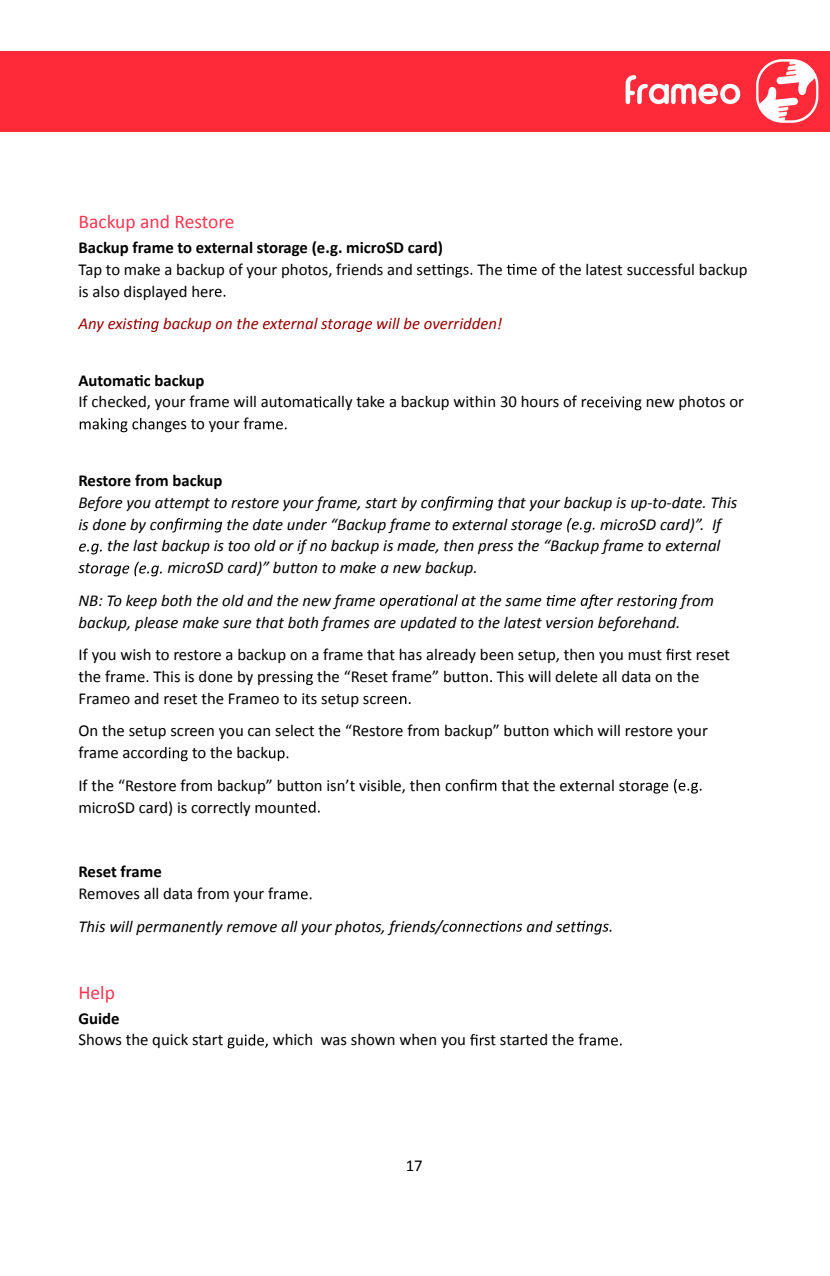
<style>
.page{position:relative;width:830px;height:1276px;background:#fff}
.page>*{position:absolute;margin:0;border:0;box-sizing:border-box;transform-origin:0 0}
.t1{font:19.57px "Calibri";color:#ff3653}
.t2{font:16.65px/32.4px "Calibri";color:#000}
.t3{font:italic 16.65px/21.8px "Calibri";color:#000;text-align:right}
.t4{font:700 16.65px "Calibri";color:#000}
.t5{font:italic 16.65px "Calibri";color:#980000}
</style>
<div class="page">
<svg style="left:437px;top:264px;width:35px;height:14px"></svg>
<svg style="left:506px;top:264px;width:30px;height:11px"></svg>
<svg style="left:215px;top:289px;width:10px;height:8px"></svg>
<svg style="left:134px;top:318px;width:25px;height:14px"></svg>
<svg style="left:333px;top:321px;width:39px;height:11px"></svg>
<svg style="left:134px;top:375px;width:16px;height:11px"></svg>
<svg style="left:313px;top:396px;width:16px;height:11px"></svg>
<svg style="left:587px;top:396px;width:54px;height:14px"></svg>
<svg style="left:80px;top:418px;width:92px;height:14px"></svg>
<svg style="left:254px;top:421px;width:32px;height:8px"></svg>
<svg style="left:428px;top:496px;width:65px;height:14px"></svg>
<svg style="left:157px;top:518px;width:65px;height:14px"></svg>
<svg style="left:523px;top:521px;width:38px;height:11px"></svg>
<svg style="left:567px;top:518px;width:27px;height:14px"></svg>
<svg style="left:79px;top:543px;width:23px;height:11px"></svg>
<svg style="left:91px;top:562px;width:71px;height:14px"></svg>
<svg style="left:380px;top:594px;width:77px;height:15px"></svg>
<svg style="left:546px;top:594px;width:52px;height:15px"></svg>
<svg style="left:642px;top:595px;width:34px;height:14px"></svg>
<svg style="left:666px;top:648px;width:13px;height:12px"></svg>
<svg style="left:116px;top:674px;width:32px;height:8px"></svg>
<svg style="left:272px;top:671px;width:41px;height:14px"></svg>
<svg style="left:472px;top:674px;width:19px;height:8px"></svg>
<svg style="left:383px;top:696px;width:27px;height:8px"></svg>
<svg style="left:160px;top:747px;width:28px;height:14px"></svg>
<svg style="left:269px;top:750px;width:19px;height:11px"></svg>
<svg style="left:469px;top:779px;width:27px;height:11px"></svg>
<svg style="left:645px;top:782px;width:15px;height:11px"></svg>
<svg style="left:673px;top:779px;width:28px;height:14px"></svg>
<svg style="left:300px;top:801px;width:19px;height:11px"></svg>
<svg style="left:279px;top:891px;width:32px;height:8px"></svg>
<svg style="left:449px;top:920px;width:73px;height:11px"></svg>
<svg style="left:576px;top:920px;width:35px;height:14px"></svg>
<svg style="left:227px;top:1034px;width:40px;height:14px"></svg>
<svg style="left:470px;top:1034px;width:14px;height:11px"></svg>
<svg style="left:589px;top:1037px;width:32px;height:8px"></svg>
<div style="left:0;top:52px;width:828px;height:79px;background:#ff2a39"></div>
<p class="t1" style="left:78px;top:209px;width:158px">Backup and Restore</p>
<p class="t4" style="left:78px;top:237px;width:366px">Backup frame to external storage (e.g. microSD card)</p>
<p class="t2" style="left:78px;top:253px;width:360px">Tap to make a backup of your photos, friends and set</p>
<p class="t2" style="left:477px;top:253px;width:27px">The</p>
<p class="t2" style="left:541px;top:253px;width:208px">of the latest successful backup</p>
<p class="t2" style="left:78px;top:275px;width:137px">is also displayed her</p>
<p class="t5" style="left:78px;top:312px;width:56px">Any exis</p>
<p class="t5" style="left:163px;top:312px;width:171px">backup on the external st</p>
<p class="t5" style="left:376px;top:312px;width:127px">will be overridden!</p>
<p class="t4" style="left:78px;top:370px;width:127px">Automa backup</p>
<p class="t2" style="left:78px;top:386px;width:509px">If checked, your frame will automa ally take a backup within 30 hours of r</p>
<p class="t2" style="left:645px;top:386px;width:100px">new photos or</p>
<p class="t2" style="left:172px;top:407px;width:84px">es to your fr</p>
<p class="t4" style="left:78px;top:470px;width:145px">Restore from backup</p>
<p class="t3" style="left:78px;top:490px;width:350px">Before you attempt to restore your frame, start by c</p>
<p class="t3" style="left:497px;top:490px;width:241px">that your backup is up-to-date. This</p>
<p class="t3" style="left:78px;top:512px;width:80px">is done by c</p>
<p class="t3" style="left:226px;top:512px;width:298px">the date under “Backup frame to external st</p>
<p class="t3" style="left:107px;top:512px;width:615px">microSD card)”. If<br>the last backup is too old or if no backup is made, then press the “Backup frame to external</p>
<p class="t3" style="left:78px;top:551px;width:400px;line-height:32.4px;text-align:left;text-indent:89px">microSD card)” button to make a new backup.<br>NB: To keep both the old and the new frame</p>
<p class="t3" style="left:78px;top:556px;width:13px">st</p>
<p class="t3" style="left:461px;top:589px;width:82px">at the same</p>
<p class="t3" style="left:599px;top:589px;width:45px">er rest</p>
<p class="t3" style="left:681px;top:589px;width:34px">from</p>
<p class="t3" style="left:78px;top:610px;width:603px">backup, please make sure that both frames are updated to the latest version beforehand.</p>
<p class="t2" style="left:78px;top:644px;width:652px;line-height:21.8px">If you wish to restore a backup on a frame that has already been setup, then you must st reset the fr</p>
<p class="t2" style="left:153px;top:660px;width:120px">This is done by pr</p>
<p class="t2" style="left:317px;top:660px;width:156px">the “Reset frame” butt</p>
<p class="t2" style="left:496px;top:660px;width:204px">This will delete all data on the</p>
<p class="t2" style="left:78px;top:682px;width:630px">Frameo and reset the Frameo to its setup scr<br>On the setup screen you can select the “Restore from backup” button which will restore your</p>
<p class="t2" style="left:78px;top:736px;width:82px">frame accor</p>
<p class="t2" style="left:78px;top:736px;width:392px;text-indent:113px">to the back<br>If the “Restore from backup” button isn’t visible, then con</p>
<p class="t2" style="left:501px;top:769px;width:169px">that the external stor e</p>
<p class="t2" style="left:78px;top:791px;width:223px">microSD card) is correctly mount</p>
<p class="t4" style="left:78px;top:861px;width:85px">Reset frame</p>
<p class="t2" style="left:78px;top:877px;width:202px">Removes all data from your fr</p>
<p class="t3" style="left:78px;top:914px;width:372px">This will permanently remove all your photos, friends/c</p>
<p class="t3" style="left:526px;top:914px;width:51px">and set</p>
<p class="t1" style="left:78px;top:980px;width:38px">Help</p>
<p class="t4" style="left:78px;top:1008px;width:43px">Guide</p>
<p class="t2" style="left:78px;top:1023px;width:146px">Shows the quick start</p>
<p class="t2" style="left:272px;top:1023px;width:318px">which was shown when you st started the fr</p>
<p class="t2" style="left:405px;top:1149px;width:18px">17</p>
</div>
